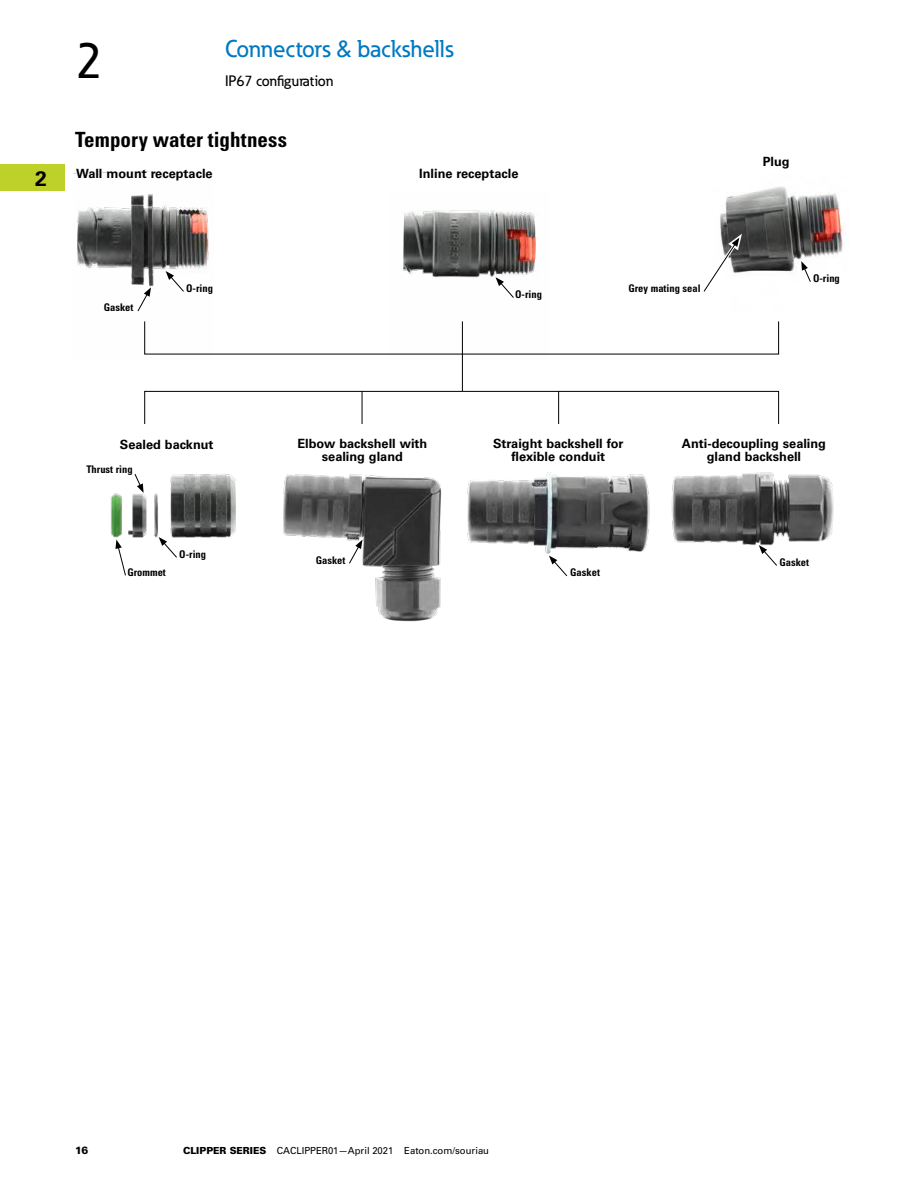
<style>
.page{position:relative;width:918px;height:1188px;background:#fff}
.page>*{position:absolute;margin:0;border:0;box-sizing:border-box;transform-origin:0 0}
.t1{font:500 51px "Eaton";color:#000}
.t2{font:500 24px "Eaton";color:#0079c2}
.t3{font:700 condensed 21px "Univers LT Pro";letter-spacing:.005em;color:#000}
.t4{font:700 21px "Univers LT Pro 65";color:#000}
.t5{font:500 15px "Eaton";color:#000}
.t6{font:700 12.75px/13.5px "Univers LT Pro 65";color:#000;text-align:center}
.t7{font:700 condensed 10.5px "Univers LT Pro";color:#000}
.t8{font:900 10.5px "Univers LT Pro 75";color:#000}
.t9{font:9.75px "Univers LT Pro 55 Roman";color:#000}
.s1{font-family:"Univers LT Pro 75";font-weight:900}
</style>
<div class="page">
<img style="left:110px;top:474px;width:126px;height:66px">
<img style="left:467px;top:472px;width:183px;height:105px">
<img style="left:671px;top:472px;width:163px;height:74px">
<img style="left:283px;top:474px;width:159px;height:148px">
<svg style="left:115px;top:540px;width:11px;height:36px"></svg>
<svg style="left:159px;top:537px;width:18px;height:21px"></svg>
<svg style="left:549px;top:556px;width:18px;height:20px"></svg>
<svg style="left:759px;top:545px;width:18px;height:21px"></svg>
<svg style="left:134px;top:474px;width:10px;height:19px"></svg>
<svg style="left:349px;top:540px;width:14px;height:24px"></svg>
<img style="left:73px;top:172px;width:140px;height:183px">
<svg style="left:137px;top:287px;width:14px;height:25px"></svg>
<svg style="left:166px;top:271px;width:18px;height:21px"></svg>
<img style="left:389px;top:210px;width:161px;height:150px">
<svg style="left:496px;top:277px;width:18px;height:21px"></svg>
<img style="left:720px;top:186px;width:126px;height:162px">
<svg style="left:801px;top:261px;width:10px;height:21px"></svg>
<div style="left:145px;top:391px;width:634px;height:33px;border:1px solid #000"></div>
<hr style="left:462px;top:321px;width:1px;height:33px;background:#000">
<hr style="left:462px;top:354px;width:1px;height:37px;background:#000">
<hr style="left:362px;top:391px;width:1px;height:33px;background:#000">
<hr style="left:558px;top:391px;width:1px;height:33px;background:#000">
<svg style="left:703px;top:234px;width:39px;height:58px"></svg>
<div style="left:0;top:164px;width:64px;height:27px;background:#bed12b"></div>
<h1 class="t1" style="left:75px;top:31px;width:29px">2</h1>
<h2 class="t2" style="left:225px;top:35px;width:230px">Connectors &amp; backshells</h2>
<p class="t5" style="left:225px;top:76px;width:110px">IP67 configuration</p>
<h3 class="t3" style="left:75px;top:131px;width:214px">Tempory water tightness</h3>
<h3 class="t4" style="left:35px;top:170px;width:13px">2</h3>
<p class="t6" style="left:76px;top:168px;width:138px">Wall mount receptacle</p>
<p class="t6" style="left:419px;top:167px;width:101px">Inline receptacle</p>
<p class="t7" style="left:104px;top:304px;width:31px">Gasket</p>
<p class="t7" style="left:186px;top:284px;width:28px">O-ring</p>
<p class="t7" style="left:628px;top:284px;width:74px">Grey mating seal</p>
<p class="t7" style="left:515px;top:290px;width:28px">O-ring</p>
<p class="t6" style="left:763px;top:156px;width:28px">Plug</p>
<p class="t7" style="left:813px;top:274px;width:28px">O-ring</p>
<p class="t6" style="left:120px;top:439px;width:95px">Sealed backnut</p>
<p class="t6" style="left:493px;top:437px;width:132px">Straight backshell for flexible conduit</p>
<p class="t6" style="left:682px;top:437px;width:146px">Anti-decoupling sealing gland backshell</p>
<p class="t6" style="left:298px;top:437px;width:131px">Elbow backshell with sealing gland</p>
<p class="t7" style="left:86px;top:465px;width:48px">Thrust ring</p>
<p class="t7" style="left:127px;top:568px;width:40px">Grommet</p>
<p class="t7" style="left:179px;top:550px;width:28px">O-ring</p>
<p class="t7" style="left:316px;top:556px;width:31px">Gasket</p>
<p class="t7" style="left:570px;top:568px;width:31px">Gasket</p>
<p class="t7" style="left:779px;top:558px;width:31px">Gasket</p>
<p class="t8" style="left:75px;top:1146px;width:15px">16</p>
<p class="t9" style="left:183px;top:1147px;width:308px"><span class="s1">CLIPPER SERIES</span> CACLIPPER01—April 2021 Eaton.com/souriau</p>
</div>
